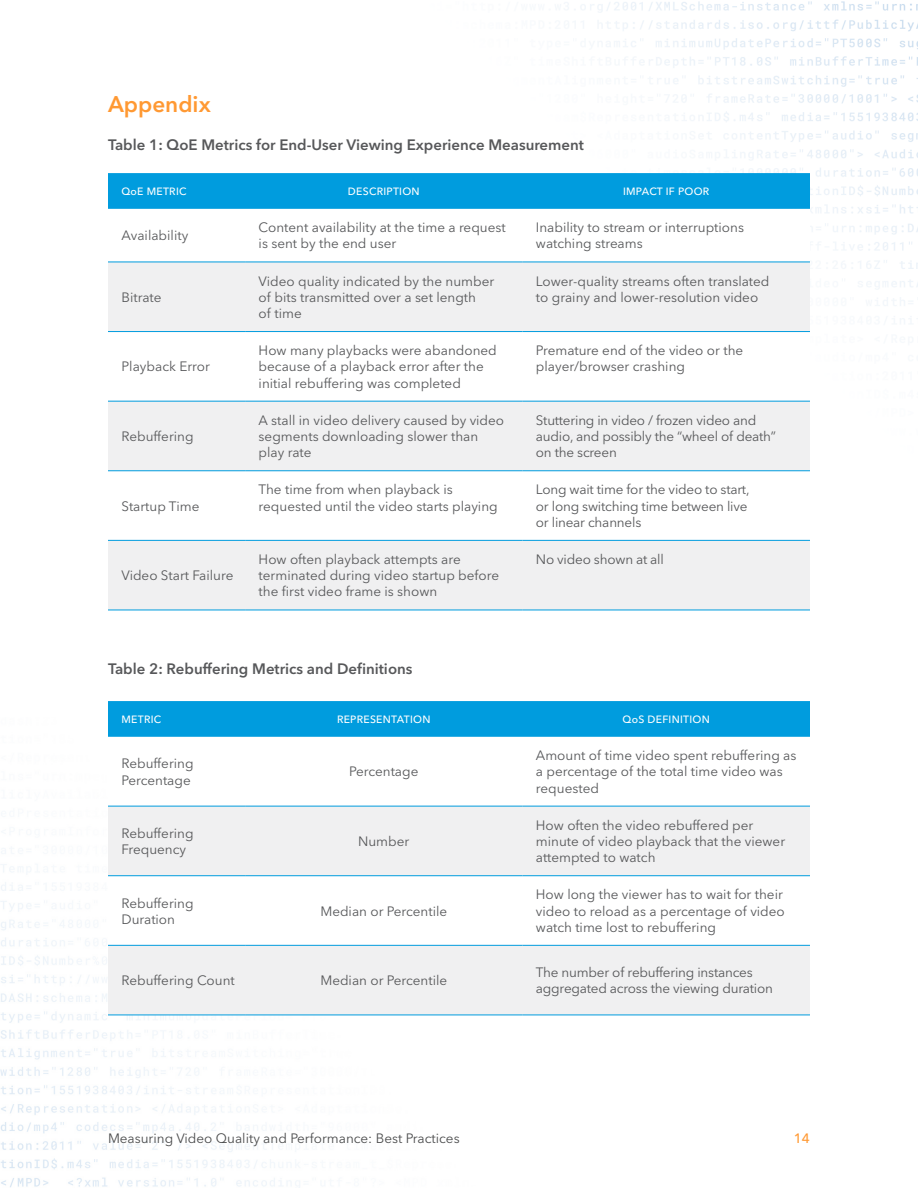
<style>
.page{position:relative;width:918px;height:1188px;background:#fff}
.page>*{position:absolute;margin:0;border:0;box-sizing:border-box;transform-origin:0 0}
.H1__HEADLINE{font:600 22.5px "Avenir Next LT Pro";color:#f93}
.H3__SUBSUBHEAD{font:600 15px "Avenir Next LT Pro";color:#57585a}
.t1{font:13.5px/16.2px "Avenir Next LT Pro";color:#57585a}
.t2{font:13.5px "Avenir Next LT Pro";color:#4b4c4d}
.t3{font:500 13.5px "Avenir Next LT Pro";color:#f93}
.t4{font:500 10.5px "Avenir Next LT Pro";letter-spacing:.025em;color:#fff}
</style>
<div class="page">
<img style="left:1px;top:848px;width:299px;height:340px">
<img style="left:555px;top:1px;width:363px;height:338px">
<div style="left:108px;top:173px;width:702px;height:36px;background:#009cde"></div>
<svg style="left:108px;top:209px;width:702px;height:53px"></svg>
<svg style="left:108px;top:263px;width:702px;height:347px;fill:#f0f0f1"></svg>
<hr style="left:108px;top:262px;width:137px;height:1px;background:#009cde">
<hr style="left:245px;top:262px;width:277px;height:1px;background:#009cde">
<hr style="left:522px;top:262px;width:288px;height:1px;background:#009cde">
<hr style="left:108px;top:331px;width:137px;height:1px;background:#009cde">
<hr style="left:245px;top:331px;width:277px;height:1px;background:#009cde">
<hr style="left:522px;top:331px;width:288px;height:1px;background:#009cde">
<hr style="left:108px;top:401px;width:137px;height:1px;background:#009cde">
<hr style="left:245px;top:401px;width:277px;height:1px;background:#009cde">
<hr style="left:522px;top:401px;width:288px;height:1px;background:#009cde">
<hr style="left:108px;top:470px;width:137px;height:1px;background:#009cde">
<hr style="left:245px;top:470px;width:277px;height:1px;background:#009cde">
<hr style="left:522px;top:470px;width:288px;height:1px;background:#009cde">
<hr style="left:108px;top:540px;width:137px;height:1px;background:#009cde">
<hr style="left:245px;top:540px;width:277px;height:1px;background:#009cde">
<hr style="left:522px;top:540px;width:288px;height:1px;background:#009cde">
<hr style="left:108px;top:610px;width:137px;height:1px;background:#009cde">
<hr style="left:245px;top:610px;width:277px;height:1px;background:#009cde">
<hr style="left:522px;top:610px;width:288px;height:1px;background:#009cde">
<div style="left:108px;top:701px;width:702px;height:36px;background:#009cde"></div>
<svg style="left:108px;top:805px;width:702px;height:1px"></svg>
<svg style="left:108px;top:807px;width:702px;height:208px;fill:#f0f0f1"></svg>
<hr style="left:108px;top:806px;width:137px;height:1px;background:#009cde">
<hr style="left:245px;top:806px;width:277px;height:1px;background:#009cde">
<hr style="left:522px;top:806px;width:288px;height:1px;background:#009cde">
<hr style="left:108px;top:875px;width:137px;height:1px;background:#009cde">
<hr style="left:245px;top:875px;width:277px;height:1px;background:#009cde">
<hr style="left:522px;top:875px;width:288px;height:1px;background:#009cde">
<hr style="left:108px;top:945px;width:137px;height:1px;background:#009cde">
<hr style="left:245px;top:945px;width:277px;height:1px;background:#009cde">
<hr style="left:522px;top:945px;width:288px;height:1px;background:#009cde">
<hr style="left:108px;top:1015px;width:137px;height:1px;background:#009cde">
<hr style="left:245px;top:1015px;width:277px;height:1px;background:#009cde">
<hr style="left:522px;top:1015px;width:288px;height:1px;background:#009cde">
<p class="H1__HEADLINE" style="left:108px;top:90px;width:104px">Appendix</p>
<p class="H3__SUBSUBHEAD" style="left:108px;top:135px;width:478px">Table 1: QoE Metrics for End-User Viewing Experience Measurement</p>
<p class="t4" style="left:122px;top:185px;width:67px">QoE METRIC</p>
<p class="t4" style="left:348px;top:185px;width:73px">DESCRIPTION</p>
<p class="t4" style="left:623px;top:185px;width:88px">IMPACT IF POOR</p>
<p class="t1" style="left:122px;top:228px;width:68px">Availability</p>
<p class="t1" style="left:259px;top:219px;width:249px">Content availability at the time a request is sent by the end user</p>
<p class="t1" style="left:536px;top:219px;width:210px">Inability to stream or interruptions watching streams</p>
<p class="t1" style="left:122px;top:289px;width:42px">Bitrate</p>
<p class="t1" style="left:122px;top:359px;width:90px">Playback Error</p>
<p class="t1" style="left:122px;top:428px;width:74px">Rebuffering</p>
<p class="t1" style="left:122px;top:498px;width:80px">Startup Time</p>
<p class="t1" style="left:122px;top:567px;width:113px">Video Start Failure</p>
<p class="t1" style="left:259px;top:273px;width:237px">Video quality indicated by the number of bits transmitted over a set length<br>of time</p>
<p class="t1" style="left:536px;top:273px;width:235px">Lower-quality streams often translated to grainy and lower-resolution video</p>
<p class="t1" style="left:259px;top:342px;width:240px">How many playbacks were abandoned because of a playback error after the initial rebuffering was completed</p>
<p class="t1" style="left:536px;top:342px;width:209px">Premature end of the video or the player/browser crashing</p>
<p class="t1" style="left:259px;top:412px;width:247px">A stall in video delivery caused by video segments downloading slower than play rate</p>
<p class="t1" style="left:536px;top:412px;width:242px">Stuttering in video / frozen video and audio, and possibly the “wheel of death” on the screen</p>
<p class="t1" style="left:259px;top:482px;width:241px">The time from when playback is requested until the video starts playing</p>
<p class="t1" style="left:536px;top:482px;width:215px">Long wait time for the video to start, or long switching time between live or linear channels</p>
<p class="t1" style="left:259px;top:551px;width:242px">How often playback attempts are terminated during video startup before the first video frame is shown</p>
<p class="t1" style="left:536px;top:551px;width:129px">No video shown at all</p>
<p class="H3__SUBSUBHEAD" style="left:108px;top:660px;width:306px">Table 2: Rebuffering Metrics and Definitions</p>
<p class="t4" style="left:122px;top:713px;width:41px">METRIC</p>
<p class="t4" style="left:337px;top:713px;width:95px">REPRESENTATION</p>
<p class="t4" style="left:623px;top:713px;width:89px">QoS DEFINITION</p>
<p class="t1" style="left:122px;top:756px;width:74px">Rebuffering<br>Percentage</p>
<p class="t1" style="left:349px;top:764px;width:71px">Percentage</p>
<p class="t1" style="left:536px;top:747px;width:262px">Amount of time video spent rebuffering as a percentage of the total time video was requested</p>
<p class="t1" style="left:122px;top:825px;width:74px">Rebuffering<br>Frequency</p>
<p class="t1" style="left:358px;top:833px;width:53px">Number</p>
<p class="t1" style="left:122px;top:895px;width:74px">Rebuffering<br>Duration</p>
<p class="t1" style="left:320px;top:903px;width:128px">Median or Percentile</p>
<p class="t1" style="left:536px;top:817px;width:251px">How often the video rebuffered per minute of video playback that the viewer attempted to watch</p>
<p class="t1" style="left:536px;top:887px;width:250px">How long the viewer has to wait for their video to reload as a percentage of video watch time lost to rebuffering</p>
<p class="t1" style="left:122px;top:972px;width:115px">Rebuffering Count</p>
<p class="t1" style="left:320px;top:972px;width:128px">Median or Percentile</p>
<p class="t1" style="left:536px;top:964px;width:238px">The number of rebuffering instances aggregated across the viewing duration</p>
<p class="t2" style="left:108px;top:1131px;width:353px">Measuring Video Quality and Performance: Best Practices</p>
<p class="t3" style="left:794px;top:1131px;width:18px">14</p>
</div>
